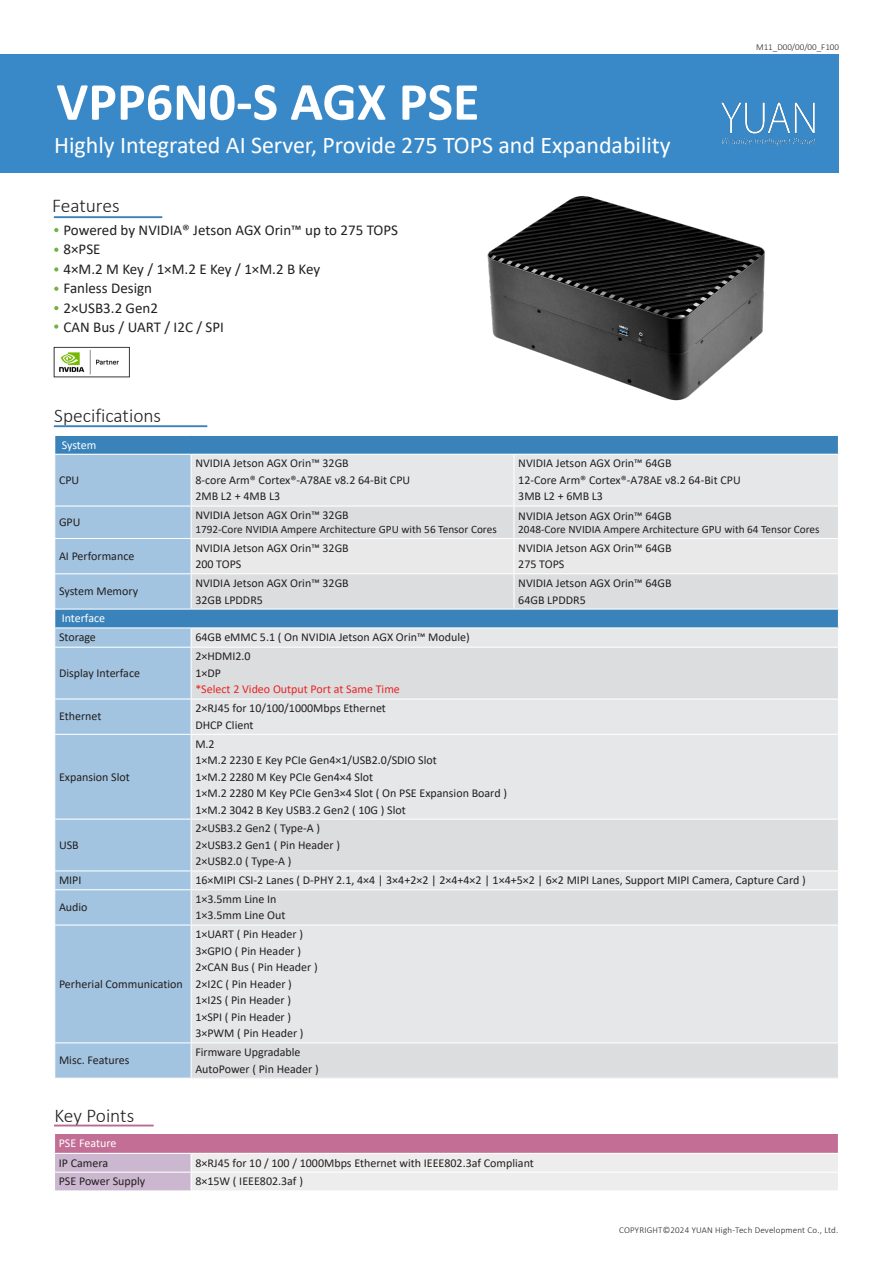
<style>
.page{position:relative;width:893px;height:1263px;background:#fff}
.page>*{position:absolute;margin:0;border:0;box-sizing:border-box;transform-origin:0 0}
.t1{font:700 54px "Calibri";color:#fff}
.t2{font:24px "Calibri";color:#fff}
.t3{font:300 19.5px "Calibri";color:#231f20}
.t4{font:15px "Calibri";color:#231f20}
.t5{font:12px "Calibri";color:#231f20}
.t6{font:12px "Calibri";color:#ea2424}
.t7{font:12px "Calibri";color:#fff}
.t8{font:11.25px "Calibri";color:#231f20}
.t9{font:300 9px "Calibri";letter-spacing:.02em;color:#231f20}
.t10{font:300 9px "Calibri";color:#231f20}
</style>
<div class="page">
<div style="left:0;top:54px;width:839px;height:119px;background:#3989c8"></div>
<img style="left:721px;top:102px;width:95px;height:45px">
<hr style="left:54px;top:216px;width:108px;height:2px;background:#3982ba">
<svg style="left:54px;top:228px;width:4px;height:4px"></svg>
<svg style="left:54px;top:248px;width:4px;height:4px"></svg>
<svg style="left:54px;top:287px;width:4px;height:4px"></svg>
<svg style="left:54px;top:267px;width:4px;height:5px"></svg>
<svg style="left:54px;top:306px;width:4px;height:4px"></svg>
<img style="left:53px;top:346px;width:77px;height:32px">
<svg style="left:54px;top:324px;width:4px;height:5px"></svg>
<hr style="left:54px;top:425px;width:153px;height:2px;background:#3982ba">
<div style="left:55px;top:435px;width:783px;height:19px;background:#3982ba"></div>
<div style="left:55px;top:455px;width:136px;height:623px;background:#a2c4e0"></div>
<div style="left:55px;top:609px;width:783px;height:19px;background:#3982ba"></div>
<div style="left:191px;top:647px;width:647px;height:52px;background:#dcdddf"></div>
<div style="left:191px;top:699px;width:647px;height:35px;background:#e6e7e9"></div>
<div style="left:191px;top:734px;width:647px;height:85px;background:#e6e7e9"></div>
<div style="left:191px;top:819px;width:647px;height:52px;background:#dcdddf"></div>
<div style="left:191px;top:871px;width:647px;height:19px;background:#e6e7e9"></div>
<div style="left:191px;top:890px;width:647px;height:35px;background:#dcdddf"></div>
<div style="left:191px;top:925px;width:647px;height:118px;background:#e6e7e9"></div>
<div style="left:191px;top:1043px;width:647px;height:35px;background:#dcdddf"></div>
<hr style="left:54px;top:435px;width:137px;height:1px;background:#fff">
<hr style="left:191px;top:435px;width:323px;height:1px;background:#fff">
<hr style="left:514px;top:435px;width:325px;height:1px;background:#fff">
<hr style="left:54px;top:505px;width:137px;height:2px;background:#fff">
<hr style="left:54px;top:538px;width:137px;height:1px;background:#fff">
<hr style="left:54px;top:573px;width:137px;height:1px;background:#fff">
<hr style="left:54px;top:609px;width:137px;height:1px;background:#fff">
<hr style="left:54px;top:627px;width:137px;height:1px;background:#fff">
<svg style="left:191px;top:436px;width:648px;height:211px"></svg>
<hr style="left:54px;top:647px;width:137px;height:1px;background:#fff">
<hr style="left:191px;top:647px;width:323px;height:1px;background:#fff">
<hr style="left:191px;top:648px;width:1px;height:50px;background:#fff">
<hr style="left:514px;top:647px;width:325px;height:1px;background:#fff">
<hr style="left:54px;top:698px;width:137px;height:1px;background:#fff">
<hr style="left:191px;top:698px;width:323px;height:1px;background:#fff">
<hr style="left:191px;top:699px;width:1px;height:35px;background:#fff">
<hr style="left:514px;top:698px;width:325px;height:1px;background:#fff">
<hr style="left:54px;top:734px;width:137px;height:1px;background:#fff">
<hr style="left:191px;top:734px;width:323px;height:1px;background:#fff">
<hr style="left:191px;top:735px;width:1px;height:84px;background:#fff">
<hr style="left:514px;top:734px;width:325px;height:1px;background:#fff">
<hr style="left:54px;top:819px;width:137px;height:1px;background:#fff">
<hr style="left:191px;top:819px;width:323px;height:1px;background:#fff">
<hr style="left:191px;top:820px;width:1px;height:50px;background:#fff">
<hr style="left:514px;top:819px;width:325px;height:1px;background:#fff">
<hr style="left:54px;top:870px;width:137px;height:1px;background:#fff">
<hr style="left:191px;top:870px;width:323px;height:1px;background:#fff">
<svg style="left:191px;top:871px;width:1px;height:18px"></svg>
<hr style="left:514px;top:870px;width:325px;height:1px;background:#fff">
<hr style="left:54px;top:889px;width:137px;height:1px;background:#fff">
<hr style="left:191px;top:889px;width:323px;height:1px;background:#fff">
<hr style="left:191px;top:890px;width:1px;height:34px;background:#fff">
<hr style="left:514px;top:889px;width:325px;height:1px;background:#fff">
<hr style="left:54px;top:924px;width:137px;height:1px;background:#fff">
<hr style="left:191px;top:924px;width:323px;height:1px;background:#fff">
<hr style="left:191px;top:925px;width:1px;height:117px;background:#fff">
<hr style="left:514px;top:924px;width:325px;height:1px;background:#fff">
<hr style="left:54px;top:1042px;width:137px;height:1px;background:#fff">
<hr style="left:191px;top:1042px;width:323px;height:1px;background:#fff">
<hr style="left:191px;top:1043px;width:1px;height:35px;background:#fff">
<hr style="left:514px;top:1042px;width:325px;height:1px;background:#fff">
<hr style="left:54px;top:1124px;width:100px;height:2px;background:#ba6a8e">
<svg style="left:54px;top:1134px;width:784px;height:56px;background:#dbbdcc"></svg>
<img style="left:487px;top:196px;width:278px;height:205px">
<p class="t1" style="left:56px;top:64px;width:425px">VPP6N0-S AGX PSE</p>
<p class="t2" style="left:54px;top:128px;width:618px">Highly Integrated AI Server, Provide 275 TOPS and Expandability</p>
<p class="t3" style="left:52px;top:194px;width:69px">Features</p>
<p class="t4" style="left:64px;top:219px;width:336px">Powered by NVIDIA® Jetson AGX Orin™ up to 275 TOPS</p>
<p class="t4" style="left:64px;top:239px;width:39px">8×PSE</p>
<p class="t4" style="left:64px;top:258px;width:258px">4×M.2 M Key / 1×M.2 E Key / 1×M.2 B Key</p>
<p class="t4" style="left:64px;top:278px;width:90px">Fanless Design</p>
<p class="t4" style="left:64px;top:297px;width:96px">2×USB3.2 Gen2</p>
<p class="t4" style="left:64px;top:317px;width:162px">CAN Bus / UART / I2C / SPI</p>
<p class="t10" style="left:756px;top:41px;width:84px">M11_D00/00/00_F100</p>
<p class="t3" style="left:54px;top:404px;width:108px">Specifications</p>
<p class="t7" style="left:62px;top:436px;width:36px">System</p>
<p class="t5" style="left:59px;top:472px;width:22px">CPU</p>
<p class="t5" style="left:195px;top:455px;width:155px">NVIDIA Jetson AGX Orin™ 32GB</p>
<p class="t5" style="left:195px;top:472px;width:216px">8-core Arm® Cortex®-A78AE v8.2 64-Bit CPU</p>
<p class="t5" style="left:195px;top:488px;width:86px">2MB L2 + 4MB L3</p>
<p class="t5" style="left:518px;top:455px;width:155px">NVIDIA Jetson AGX Orin™ 64GB</p>
<p class="t5" style="left:518px;top:472px;width:224px">12-Core Arm® Cortex®-A78AE v8.2 64-Bit CPU</p>
<p class="t5" style="left:518px;top:488px;width:86px">3MB L2 + 6MB L3</p>
<p class="t5" style="left:59px;top:514px;width:23px">GPU</p>
<p class="t5" style="left:59px;top:548px;width:77px">AI Performance</p>
<p class="t5" style="left:59px;top:583px;width:81px">System Memory</p>
<p class="t5" style="left:195px;top:507px;width:155px">NVIDIA Jetson AGX Orin™ 32GB</p>
<p class="t8" style="left:195px;top:521px;width:303px">1792-Core NVIDIA Ampere Architecture GPU with 56 Tensor Cores</p>
<p class="t5" style="left:195px;top:539px;width:155px">NVIDIA Jetson AGX Orin™ 32GB</p>
<p class="t5" style="left:195px;top:556px;width:48px">200 TOPS</p>
<p class="t5" style="left:195px;top:575px;width:155px">NVIDIA Jetson AGX Orin™ 32GB</p>
<p class="t5" style="left:195px;top:591px;width:69px">32GB LPDDR5</p>
<p class="t7" style="left:62px;top:610px;width:45px">Interface</p>
<p class="t5" style="left:59px;top:629px;width:38px">Storage</p>
<p class="t5" style="left:195px;top:629px;width:276px">64GB eMMC 5.1 ( On NVIDIA Jetson AGX Orin™ Module)</p>
<p class="t5" style="left:59px;top:665px;width:83px">Display Interface</p>
<p class="t5" style="left:195px;top:648px;width:57px">2×HDMI2.0</p>
<p class="t5" style="left:195px;top:665px;width:27px">1×DP</p>
<p class="t6" style="left:195px;top:681px;width:206px">*Select 2 Video Output Port at Same Time</p>
<p class="t5" style="left:59px;top:708px;width:44px">Ethernet</p>
<p class="t5" style="left:59px;top:768px;width:72px">Expansion Slot</p>
<p class="t5" style="left:59px;top:836px;width:21px">USB</p>
<p class="t5" style="left:195px;top:700px;width:192px">2×RJ45 for 10/100/1000Mbps Ethernet</p>
<p class="t5" style="left:195px;top:716px;width:60px">DHCP Client</p>
<p class="t5" style="left:195px;top:735px;width:21px">M.2</p>
<p class="t5" style="left:195px;top:752px;width:243px">1×M.2 2230 E Key PCIe Gen4×1/USB2.0/SDIO Slot</p>
<p class="t5" style="left:195px;top:768px;width:179px">1×M.2 2280 M Key PCIe Gen4×4 Slot</p>
<p class="t5" style="left:195px;top:785px;width:313px">1×M.2 2280 M Key PCIe Gen3×4 Slot ( On PSE Expansion Board )</p>
<p class="t5" style="left:195px;top:801px;width:212px">1×M.2 3042 B Key USB3.2 Gen2 ( 10G ) Slot</p>
<p class="t5" style="left:195px;top:820px;width:126px">2×USB3.2 Gen2 ( Type-A )</p>
<p class="t5" style="left:195px;top:836px;width:146px">2×USB3.2 Gen1 ( Pin Header )</p>
<p class="t5" style="left:195px;top:853px;width:98px">2×USB2.0 ( Type-A )</p>
<p class="t5" style="left:518px;top:507px;width:155px">NVIDIA Jetson AGX Orin™ 64GB</p>
<p class="t8" style="left:518px;top:521px;width:303px">2048-Core NVIDIA Ampere Architecture GPU with 64 Tensor Cores</p>
<p class="t5" style="left:518px;top:539px;width:155px">NVIDIA Jetson AGX Orin™ 64GB</p>
<p class="t5" style="left:518px;top:556px;width:48px">275 TOPS</p>
<p class="t5" style="left:518px;top:575px;width:155px">NVIDIA Jetson AGX Orin™ 64GB</p>
<p class="t5" style="left:518px;top:591px;width:69px">64GB LPDDR5</p>
<p class="t5" style="left:59px;top:872px;width:24px">MIPI</p>
<p class="t5" style="left:195px;top:872px;width:612px">16×MIPI CSI-2 Lanes ( D-PHY 2.1, 4×4 | 3×4+2×2 | 2×4+4×2 | 1×4+5×2 | 6×2 MIPI Lanes, Support MIPI Camera, Capture Card )</p>
<p class="t5" style="left:59px;top:899px;width:30px">Audio</p>
<p class="t5" style="left:195px;top:891px;width:83px">1×3.5mm Line In</p>
<p class="t5" style="left:195px;top:907px;width:92px">1×3.5mm Line Out</p>
<p class="t5" style="left:59px;top:975px;width:125px">Perherial Communication</p>
<p class="t5" style="left:59px;top:1052px;width:72px">Misc. Features</p>
<p class="t5" style="left:195px;top:926px;width:109px">1×UART ( Pin Header )</p>
<p class="t5" style="left:195px;top:942px;width:107px">3×GPIO ( Pin Header )</p>
<p class="t5" style="left:195px;top:959px;width:124px">2×CAN Bus ( Pin Header )</p>
<p class="t5" style="left:195px;top:975px;width:98px">2×I2C ( Pin Header )</p>
<p class="t5" style="left:195px;top:992px;width:97px">1×I2S ( Pin Header )</p>
<p class="t5" style="left:195px;top:1008px;width:97px">1×SPI ( Pin Header )</p>
<p class="t5" style="left:195px;top:1025px;width:110px">3×PWM ( Pin Header )</p>
<p class="t5" style="left:195px;top:1044px;width:107px">Firmware Upgradable</p>
<p class="t5" style="left:195px;top:1060px;width:125px">AutoPower ( Pin Header )</p>
<p class="t3" style="left:54px;top:1103px;width:81px">Key Points</p>
<p class="t7" style="left:59px;top:1135px;width:59px">PSE Feature</p>
<p class="t5" style="left:59px;top:1154px;width:51px">IP Camera</p>
<p class="t5" style="left:195px;top:1154px;width:340px">8×RJ45 for 10 / 100 / 1000Mbps Ethernet with IEEE802.3af Compliant</p>
<p class="t5" style="left:59px;top:1173px;width:88px">PSE Power Supply</p>
<p class="t5" style="left:195px;top:1173px;width:109px">8×15W ( IEEE802.3af )</p>
<p class="t9" style="left:619px;top:1224px;width:220px">COPYRIGHT©2024 YUAN High-Tech Development Co., Ltd.</p>
</div>
